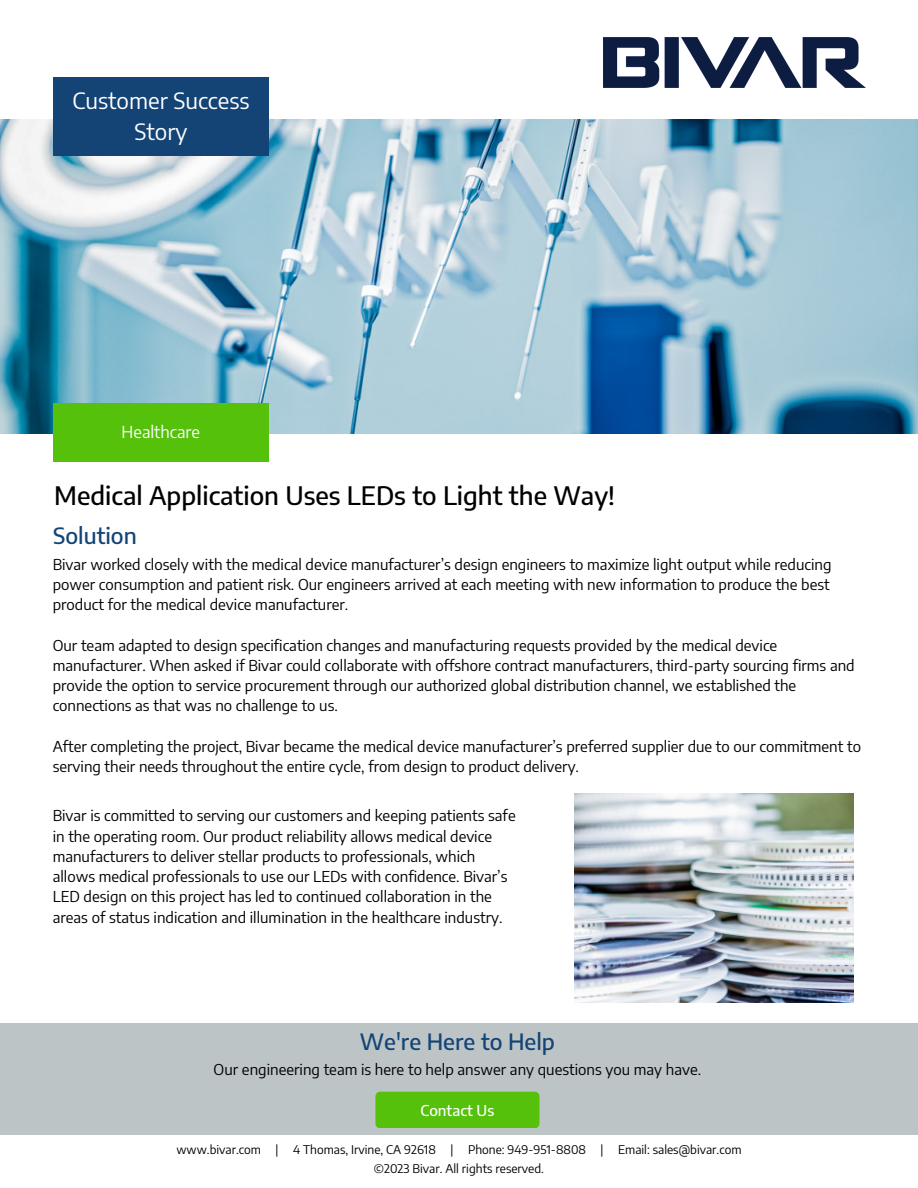
<style>
.page{position:relative;width:918px;height:1188px;background:#fff}
.page>*{position:absolute;margin:0;border:0;box-sizing:border-box;transform-origin:0 0}
.t1{font:500 25.5px "Encode Sans";color:#000}
.t2{font:500 22.5px "Encode Sans";color:#144476}
.t3{font:22.5px/31.5px "Encode Sans";color:#fff;text-align:center}
.t4{font:16.5px "Encode Sans";color:#fff}
.t5{font:15px/20.2px "Encode Sans";color:#000}
.t6{font:500 15px "Encode Sans";color:#fff}
.t7{font:12px "Encode Sans";color:#000}
</style>
<div class="page">
<img style="left:0;top:120px;width:918px;height:313px">
<img style="left:603px;top:38px;width:262px;height:49px">
<div style="left:53px;top:77px;width:216px;height:79px;background:#144476"></div>
<div style="left:53px;top:403px;width:216px;height:58px;background:#55c10b"></div>
<div style="left:0;top:1023px;width:916px;height:112px;background:#bdc4c6"></div>
<div style="left:375px;top:1092px;width:165px;height:36px;background:#55c10b;border-radius:5px"></div>
<img style="left:574px;top:794px;width:279px;height:209px">
<p class="t3" style="left:72px;top:84px;width:179px">Customer Success<br>Story</p>
<p class="t4" style="left:122px;top:421px;width:80px">Healthcare</p>
<p class="t1" style="left:54px;top:478px;width:562px">Medical Application Uses LEDs to Light the Way!</p>
<p class="t2" style="left:53px;top:521px;width:85px">Solution</p>
<p class="t5" style="left:53px;top:553px;width:780px">Bivar worked closely with the medical device manufacturer’s design engineers to maximize light output while reducing power consumption and patient risk. Our engineers arrived at each meeting with new information to produce the best product for the medical device manufacturer.</p>
<p class="t5" style="left:53px;top:634px;width:804px">Our team adapted to design specification changes and manufacturing requests provided by the medical device manufacturer. When asked if Bivar could collaborate with offshore contract manufacturers, third-party sourcing firms and provide the option to service procurement through our authorized global distribution channel, we established the connections as that was no challenge to us.</p>
<p class="t5" style="left:53px;top:736px;width:810px">After completing the project, Bivar became the medical device manufacturer’s preferred supplier due to our commitment to serving their needs throughout the entire cycle, from design to product delivery.</p>
<p class="t5" style="left:53px;top:805px;width:465px">Bivar is committed to serving our customers and keeping patients safe in the operating room. Our product reliability allows medical device manufacturers to deliver stellar products to professionals, which allows medical professionals to use our LEDs with confidence. Bivar’s LED design on this project has led to continued collaboration in the areas of status indication and illumination in the healthcare industry.</p>
<p class="t2" style="left:360px;top:1027px;width:197px">We're Here to Help</p>
<p class="t5" style="left:214px;top:1059px;width:489px">Our engineering team is here to help answer any questions you may have.</p>
<p class="t6" style="left:421px;top:1100px;width:75px">Contact Us</p>
<p class="t2" style="left:361px;top:1032px;width:197px">We're Here to Help</p>
<p class="t6" style="left:391px;top:1097px;width:137px">Ask a Design Expert</p>
<p class="t7" style="left:176px;top:1141px;width:567px">www.bivar.com | 4 Thomas, Irvine, CA 92618 | Phone: 949-951-8808 | Email: sales@bivar.com</p>
<p class="t7" style="left:374px;top:1160px;width:172px">©2023 Bivar. All rights reserved.</p>
</div>
